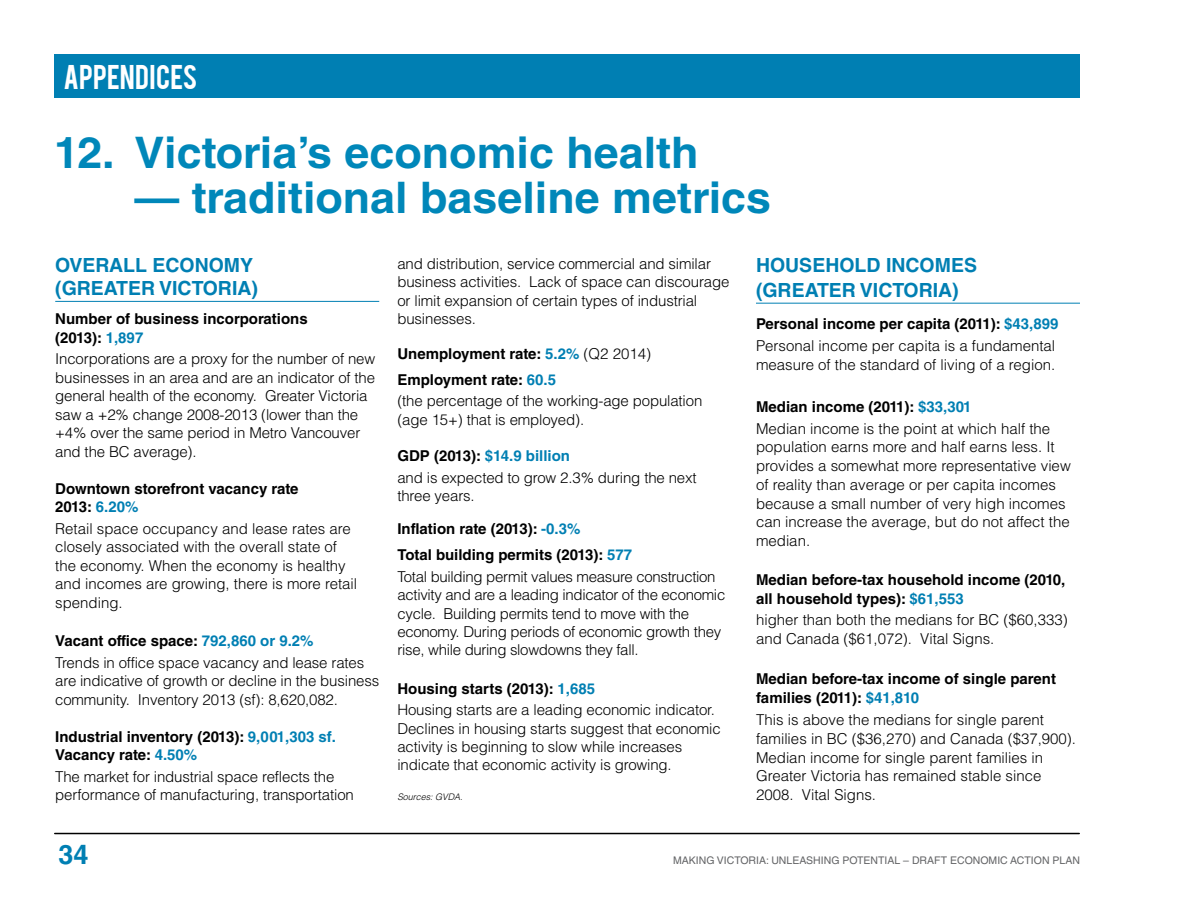
<style>
.page{position:relative;width:1188px;height:918px;background:#fff}
.page>*{position:absolute;margin:0;border:0;box-sizing:border-box;transform-origin:0 0}
.t1{font:700 43.5px "Helvetica LT Std";color:#0087b9}
.t2{font:27px "Bebas";letter-spacing:.005em;color:#fff}
.t3{font:700 27px "Helvetica LT Std";color:#007fb3}
.t4{font:700 19.5px/23px "Helvetica LT Std";color:#007fb3}
.t5{font:300 15px/18.5px "Helvetica LT Std";letter-spacing:-.01em;color:#000}
.t6{font:700 15px/18.5px "Helvetica LT Std";color:#000}
.t7{font:10.5px "Helvetica LT Std";color:#636466}
.t8{font:italic 300 9px "Helvetica LT Std";color:#000}
.s1{color:#007fb3}
.s2{font-weight:700}
.s3{font-weight:700;color:#007fb3}
.s4{font-weight:300}
</style>
<div class="page">
<hr style="left:55px;top:833px;width:1024px;height:1px;background:#000">
<div style="left:54px;top:54px;width:1026px;height:43px;background:#007fb3"></div>
<hr style="left:55px;top:301px;width:324px;height:1px;background:#007fb3">
<hr style="left:756px;top:303px;width:324px;height:1px;background:#007fb3">
<h2 class="t2" style="left:63px;top:57px;width:135px">APPENDICES</h2>
<h1 class="t1" style="left:54px;top:126px;width:646px">12. Victoria’s economic health</h1>
<h1 class="t1" style="left:134px;top:171px;width:638px">— traditional baseline metrics</h1>
<h3 class="t4" style="left:55px;top:253px;width:204px">OVERALL ECONOMY (GREATER VICTORIA)</h3>
<p class="t6" style="left:55px;top:309px;width:254px">Number of business incorporations (2013): <span class="s1">1,897</span></p>
<p class="t5" style="left:55px;top:350px;width:322px">Incorporations are a proxy for the number of new businesses in an area and are an indicator of the general health of the economy. Greater Victoria saw a +2% change 2008-2013 (lower than the +4% over the same period in Metro Vancouver and the BC average).</p>
<p class="t6" style="left:55px;top:479px;width:245px">Downtown storefront vacancy rate<br>2013: <span class="s1">6.20%</span></p>
<p class="t5" style="left:55px;top:519px;width:304px">Retail space occupancy and lease rates are closely associated with the overall state of the economy. When the economy is healthy and incomes are growing, there is more retail spending.</p>
<p class="t5" style="left:55px;top:630px;width:310px;line-height:21.8px"><span class="s2">Vacant office space:</span> <span class="s3">792,860 or 9.2%<br></span>Trends in office space vacancy and lease rates</p>
<p class="t5" style="left:55px;top:672px;width:325px">are indicative of growth or decline in the business community. Inventory 2013 (sf): 8,620,082.</p>
<p class="t6" style="left:55px;top:727px;width:282px">Industrial inventory (2013): <span class="s1">9,001,303 sf.<br></span>Vacancy rate: <span class="s1">4.50%</span></p>
<p class="t5" style="left:55px;top:767px;width:300px">The market for industrial space reflects the performance of manufacturing, transportation</p>
<p class="t5" style="left:397px;top:254px;width:333px">and distribution, service commercial and similar business activities. Lack of space can discourage or limit expansion of certain types of industrial businesses.</p>
<p class="t6" style="left:397px;top:341px;width:255px;line-height:25.3px">Unemployment rate: <span class="s1">5.2%</span> <span class="s4">(Q2 2014)<br></span>Employment rate: <span class="s1">60.5</span></p>
<p class="t5" style="left:397px;top:392px;width:306px">(the percentage of the working-age population (age 15+) that is employed).</p>
<p class="t5" style="left:397px;top:445px;width:301px;line-height:21.6px"><span class="s2">GDP (2013):</span> <span class="s3">$14.9 billion<br></span>and is expected to grow 2. 3% during the next</p>
<p class="t6" style="left:397px;top:480px;width:185px;line-height:32.2px"><span class="s4">three years.<br></span>Inflation rate (2013): <span class="s1">-0.3%</span></p>
<p class="t5" style="left:397px;top:544px;width:320px;line-height:21.6px"><span class="s2">Total building permits (2013):</span> <span class="s3">577<br></span>Total building permit values measure construction</p>
<p class="t5" style="left:397px;top:586px;width:329px">activity and are a leading indicator of the economic cycle. Building permits tend to move with the economy. During periods of economic growth they rise, while during slowdowns they fall.</p>
<p class="t5" style="left:397px;top:677px;width:316px;line-height:21.6px"><span class="s2">Housing starts (2013):</span> <span class="s3">1,685<br></span>Housing starts are a leading economic indicator.</p>
<p class="t5" style="left:397px;top:719px;width:325px">Declines in housing starts suggest that economic activity is beginning to slow while increases indicate that economic activity is growing.</p>
<p class="t8" style="left:397px;top:791px;width:67px">Sources: GVDA.</p>
<h3 class="t4" style="left:756px;top:253px;width:223px;line-height:24.8px">HOUSEHOLD INCOMES (GREATER VICTORIA)</h3>
<p class="t5" style="left:756px;top:313px;width:304px;line-height:22px"><span class="s2">Personal income per capita (2011):</span> <span class="s3">$43,899<br></span>Personal income per capita is a fundamental</p>
<p class="t5" style="left:756px;top:355px;width:298px">measure of the standard of living of a region.</p>
<p class="t5" style="left:756px;top:395px;width:296px;line-height:22px"><span class="s2">Median income (2011):</span> <span class="s3">$33,301<br></span>Median income is the point at which half the</p>
<p class="t5" style="left:756px;top:437px;width:316px">population earns more and half earns less. It provides a somewhat more representative view of reality than average or per capita incomes because a small number of very high incomes can increase the average, but do not affect the median.</p>
<p class="t6" style="left:756px;top:570px;width:311px">Median before-tax household income (2010, all household types): <span class="s1">$61,553</span></p>
<p class="t5" style="left:756px;top:611px;width:313px">higher than both the medians for BC ($60,333) and Canada ($61,072). Vital Signs.</p>
<p class="t6" style="left:756px;top:670px;width:301px">Median before-tax income of single parent families (2011): <span class="s1">$41,810</span></p>
<p class="t5" style="left:756px;top:710px;width:319px">This is above the medians for single parent families in BC ($36,270) and Canada ($37,900).<br>Median income for single parent families in Greater Victoria has remained stable since 2008. Vital Signs.</p>
<h2 class="t3" style="left:58px;top:838px;width:32px">34</h2>
<p class="t7" style="left:673px;top:854px;width:408px">MAKING VICTORIA: UNLEASHING POTENTIAL – DRAFT ECONOMIC ACTION PLAN</p>
</div>
